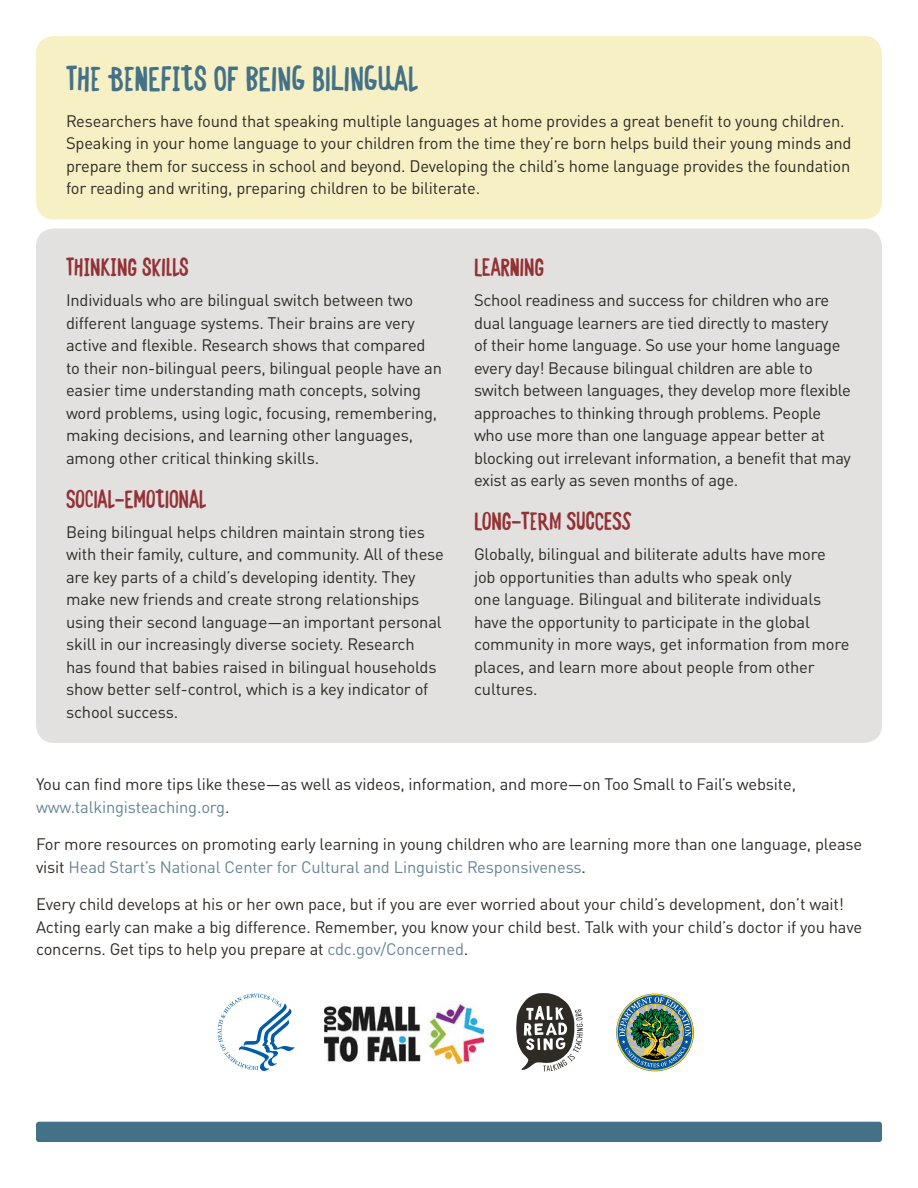
<style>
.page{position:relative;width:918px;height:1188px;background:#fff}
.page>*{position:absolute;margin:0;border:0;box-sizing:border-box;transform-origin:0 0}
.t1{font:700 33px "TRS Hand";letter-spacing:-.01em;color:#437288}
.t2{font:700 24px "TRS Hand";letter-spacing:-.01em;color:#943135}
.t3{font:16.5px/22.5px "DINOT";letter-spacing:-.01em;color:#2e2a26}
.s1{color:#678599}
</style>
<div class="page">
<div style="left:36px;top:36px;width:846px;height:183px;background:#f7f0c5;border-radius:18px"></div>
<div style="left:36px;top:228px;width:846px;height:515px;background:#e2e1df;border-radius:18px"></div>
<img style="left:324px;top:1004px;width:160px;height:59px">
<svg style="left:218px;top:994px;width:77px;height:77px"></svg>
<svg style="left:516px;top:993px;width:67px;height:79px"></svg>
<svg style="left:616px;top:994px;width:78px;height:77px"></svg>
<div style="left:617px;top:994px;width:76px;height:77px;border:1px solid #ffd420;border-radius:50%"></div>
<img style="left:619px;top:997px;width:72px;height:70px">
<div style="left:626px;top:1004px;width:58px;height:57px;border:1px solid #ffd420;border-radius:50%"></div>
<div style="left:36px;top:1122px;width:846px;height:20px;background:#437288;border-radius:3px"></div>
<h2 class="t1" style="left:66px;top:59px;width:353px">THE BENEFITS OF BEING BILINGUAL</h2>
<p class="t3" style="left:66px;top:109px;width:787px">Researchers have found that speaking multiple languages at home provides a great benefit to young children.<br>Speaking in your home language to your children from the time they’re born helps build their young minds and prepare them for success in school and beyond. Developing the child’s home language provides the foundation for reading and writing, preparing children to be biliterate.</p>
<h3 class="t2" style="left:66px;top:253px;width:124px">THINKING SKILLS</h3>
<p class="t3" style="left:66px;top:289px;width:378px">Individuals who are bilingual switch between two different language systems. Their brains are very active and flexible. Research shows that compared to their non-bilingual peers, bilingual people have an easier time understanding math concepts, solving word problems, using logic, focusing, remembering, making decisions, and learning other languages, among other critical thinking skills.</p>
<h3 class="t2" style="left:66px;top:484px;width:142px">SOCIAL-EMOTIONAL</h3>
<p class="t3" style="left:66px;top:520px;width:380px">Being bilingual helps children maintain strong ties with their family, culture, and community. All of these are key parts of a child’s developing identity. They make new friends and create strong relationships using their second language—an important personal skill in our increasingly diverse society. Research has found that babies raised in bilingual households show better self-control, which is a key indicator of school success.</p>
<h3 class="t2" style="left:474px;top:253px;width:72px">LEARNING</h3>
<p class="t3" style="left:474px;top:289px;width:379px">School readiness and success for children who are dual language learners are tied directly to mastery<br>of their home language. So use your home language every day! Because bilingual children are able to switch between languages, they develop more flexible approaches to thinking through problems. People who use more than one language appear better at blocking out irrelevant information, a benefit that may exist as early as seven months of age.</p>
<h3 class="t2" style="left:474px;top:507px;width:159px">LONG-TERM SUCCESS</h3>
<p class="t3" style="left:474px;top:543px;width:377px">Globally, bilingual and biliterate adults have more job opportunities than adults who speak only<br>one language. Bilingual and biliterate individuals have the opportunity to participate in the global community in more ways, get information from more places, and learn more about people from other cultures.</p>
<p class="t3" style="left:36px;top:773px;width:762px">You can find more tips like these—as well as videos, information, and more—on Too Small to Fail’s website, <span class="s1">www.talkingisteaching.org</span>.</p>
<p class="t3" style="left:36px;top:833px;width:828px">For more resources on promoting early learning in young children who are learning more than one language, please visit <span class="s1">Head Start’s National Center for Cultural and Linguistic Responsiveness</span>.</p>
<p class="t3" style="left:36px;top:893px;width:828px">Every child develops at his or her own pace, but if you are ever worried about your child’s development, don’t wait!<br>Acting early can make a big difference. Remember, you know your child best. Talk with your child’s doctor if you have concerns. Get tips to help you prepare at <span class="s1">cdc.gov/Concerned</span>.</p>
</div>
